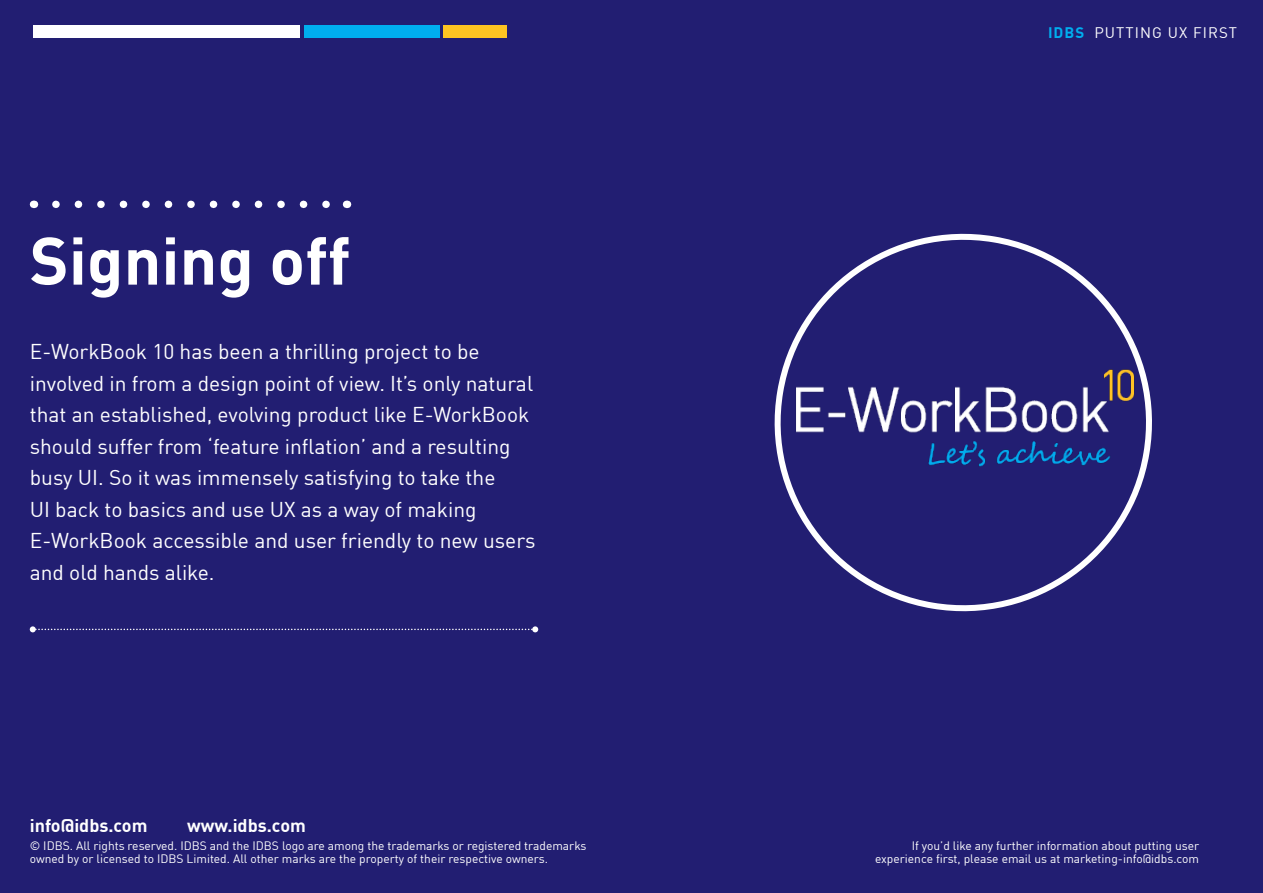
<style>
.page{position:relative;width:1263px;height:893px;background:#221e72}
.page>*{position:absolute;margin:0;border:0;box-sizing:border-box;transform-origin:0 0}
.Headings1{font:700 66px "DIN Offc";color:#fff}
.Body_copy{font:21px/31.5px "DIN Offc";color:#fff}
.Body_copy-2{font:700 18px "DIN Offc";color:#fff}
.t1{font:15px "DIN Offc";letter-spacing:.07em;color:#fff}
.Body_copy-3{font:12px/13.5px "DIN Offc";color:#fff}
.s1{font-weight:700;color:#00aeef}
</style>
<div class="page">
<div style="left:33px;top:26px;width:267px;height:12px;background:#fff"></div>
<div style="left:304px;top:26px;width:136px;height:12px;background:#00aeef"></div>
<div style="left:444px;top:26px;width:63px;height:12px;background:#fec422"></div>
<svg style="left:56px;top:201px;width:274px;height:7px"></svg>
<svg style="left:30px;top:626px;width:508px;height:6px"></svg>
<svg style="left:774px;top:233px;width:378px;height:379px"></svg>
<p class="Headings1" style="left:30px;top:218px;width:322px">Signing off</p>
<p class="Body_copy" style="left:30px;top:336px;width:507px">E-WorkBook 10 has been a thrilling project to be involved in from a design point of view. It’s only natural that an established, evolving product like E-WorkBook should suffer from ‘feature inflation’ and a resulting busy UI. So it was immensely satisfying to take the<br>UI back to basics and use UX as a way of making E-WorkBook accessible and user friendly to new users and old hands alike.</p>
<p class="t1" style="left:1048px;top:23px;width:191px"><span class="s1">IDBS</span> PUTTING UX FIRST</p>
<p class="Body_copy-2" style="left:30px;top:814px;width:119px">info@idbs.com</p>
<p class="Body_copy-2" style="left:187px;top:814px;width:120px">www.idbs.com</p>
<p class="Body_copy-3" style="left:30px;top:838px;width:558px">© IDBS. All rights reserved. IDBS and the IDBS logo are among the trademarks or registered trademarks owned by or licensed to IDBS Limited. All other marks are the property of their respective owners.</p>
<p class="Body_copy-3" style="left:875px;top:838px;width:326px;text-align:right">If you’d like any further information about putting user experience first, please email us at marketing-info@idbs.com</p>
</div>
